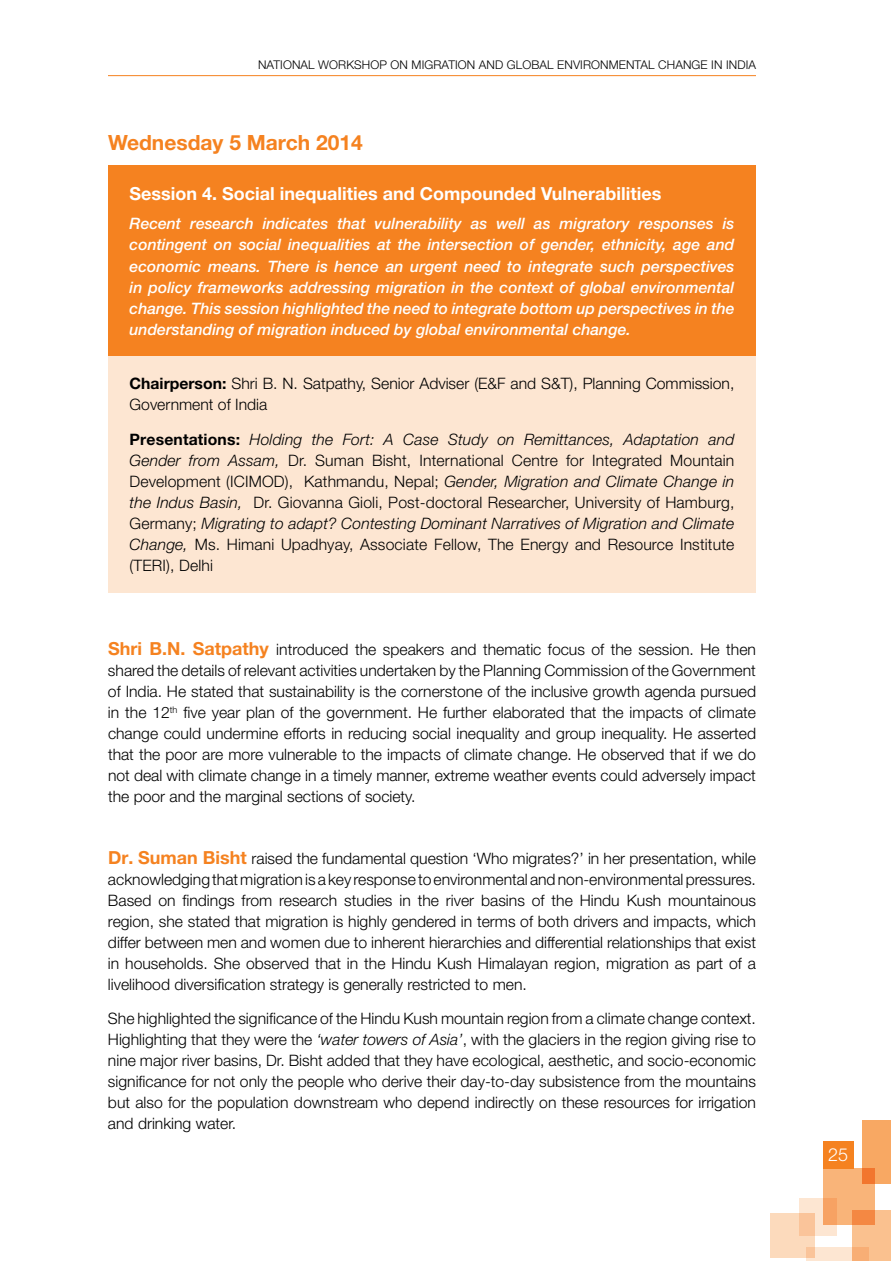
<style>
.page{position:relative;width:891px;height:1261px;background:#fff}
.page>*{position:absolute;margin:0;border:0;box-sizing:border-box;transform-origin:0 0}
.t1{font:700 21px "Helvetica Neue LT Std";color:#f58220}
.t2{font:700 18px "Helvetica Neue LT Std";color:#fff}
.t3{font:300 18px "Helvetica Neue LT Std";color:#fff}
.t4{font:300 15.75px/21px "Helvetica Neue LT Std";color:#000;text-align:justify}
.t5{font:italic 500 15.75px/21px "Helvetica Neue LT Std";color:#fff;text-align:justify}
.t6{font:300 12px "Helvetica Neue LT Std";letter-spacing:.01em;color:#000}
.s1{font-weight:700}
.s2{font-style:italic}
.s3{font-weight:700;font-size:18px;color:#f58220}
</style>
<div class="page">
<hr style="left:108px;top:75px;width:648px;height:1px;background:#f58220">
<div style="left:852px;top:1209px;width:39px;height:51px;background:#fac18f"></div>
<div style="left:824px;top:1168px;width:51px;height:56px;background:#f9b479"></div>
<div style="left:862px;top:1120px;width:29px;height:63px;background:#f8a863"></div>
<svg style="left:806px;top:1247px;width:63px;height:13px"></svg>
<div style="left:771px;top:1212px;width:44px;height:45px;background:#fcdabc"></div>
<svg style="left:799px;top:1197px;width:37px;height:38px"></svg>
<div style="left:823px;top:1140px;width:30px;height:28px;background:#f58220"></div>
<div style="left:108px;top:165px;width:648px;height:191px;background:#f58220"></div>
<div style="left:108px;top:356px;width:648px;height:236px;background:#fde6d2"></div>
<p class="t6" style="left:258px;top:57px;width:352px">National Workshop on Migration and Global Environmen</p>
<p class="t6" style="left:635px;top:57px;width:123px">tal Change in In dia</p>
<h1 class="t1" style="left:108px;top:130px;width:256px">Wednesday 5 March 2014</h1>
<p class="t2" style="left:130px;top:182px;width:533px">Session 4. Social inequalities and Compounded Vulnerabilities</p>
<p class="t5" style="left:130px;top:213px;width:606px">Recent research indicates that vulnerability as well as migratory responses is contingent on social inequalities at the intersection of gender, ethnicity, age and economic means. There is hence an urgent need to integrate such perspectives in policy frameworks addressing migration in the context of global environmental change. This session highlighted the need to integrate bottom up perspectives in the understanding of migration induced by global environmental change.</p>
<p class="t4" style="left:130px;top:372px;width:606px"><span class="s1">Chairperson:</span> Shri B. N. Satpathy, Senior Adviser (E&amp;F and S&amp;T), Planning Commission,<br>Government of India</p>
<p class="t4" style="left:130px;top:428px;width:606px"><span class="s1">Presentations:</span> <span class="s2">Holding the Fort: A Case Study on Remittances, Adaptation and Gender from Assam,</span> Dr. Suman Bisht, International Centre for Integrated Mountain Development (ICIMOD), Kathmandu, Nepal; <span class="s2">Gender, Migration and Climate Change in the Indus Basin,</span> Dr. Giovanna Gioli, Post-doctoral Researcher, University of Hamburg, Germany; <span class="s2">Migrating to adapt? Contesting Dominant Narratives of Migration and Climate Change,</span> Ms. Himani Upadhyay, Associate Fellow, The Energy and Resource Institute (TERI), Delhi</p>
<p class="t4" style="left:108px;top:638px;width:650px"><span class="s3">Shri B.N. Satpathy</span> introduced the speakers and thematic focus of the session. He then shared the details of relevant activities undertaken by the Planning Commission of the Government of India. He stated that sustainability is the cornerstone of the inclusive growth agenda pursued in the 12<sup>th</sup> five year plan of the government. He further elaborated that the impacts of climate change could undermine efforts in reducing social inequality and group inequality. He asserted that the poor are more vulnerable to the impacts of climate change. He observed that if we do not deal with climate change in a timely manner, extreme weather events could adversely impact the poor and the marginal sections of society.</p>
<p class="t4" style="left:108px;top:847px;width:650px"><span class="s3">Dr. Suman Bisht</span> raised the fundamental question ‘Who migrates?’ in her presentation, while acknowledging that migration is a key response to environmental and non-environmental pressures.<br>Based on findings from research studies in the river basins of the Hindu Kush mountainous region, she stated that migration is highly gendered in terms of both drivers and impacts, which differ between men and women due to inherent hierarchies and differential relationships that exist in households. She observed that in the Hindu Kush Himalayan region, migration as part of a livelihood diversification strategy is generally restricted to men.</p>
<p class="t4" style="left:108px;top:1007px;width:650px">She highlighted the significance of the Hindu Kush mountain region from a climate change context.<br>Highlighting that they were the <span class="s2">‘water towers of Asia’</span>, with the glaciers in the region giving rise to nine major river basins, Dr. Bisht added that they have ecological, aesthetic, and socio-economic significance for not only the people who derive their day-to-day subsistence from the mountains but also for the population downstream who depend indirectly on these resources for irrigation and drinking water.</p>
<p class="t3" style="left:828px;top:1143px;width:22px">25</p>
</div>
